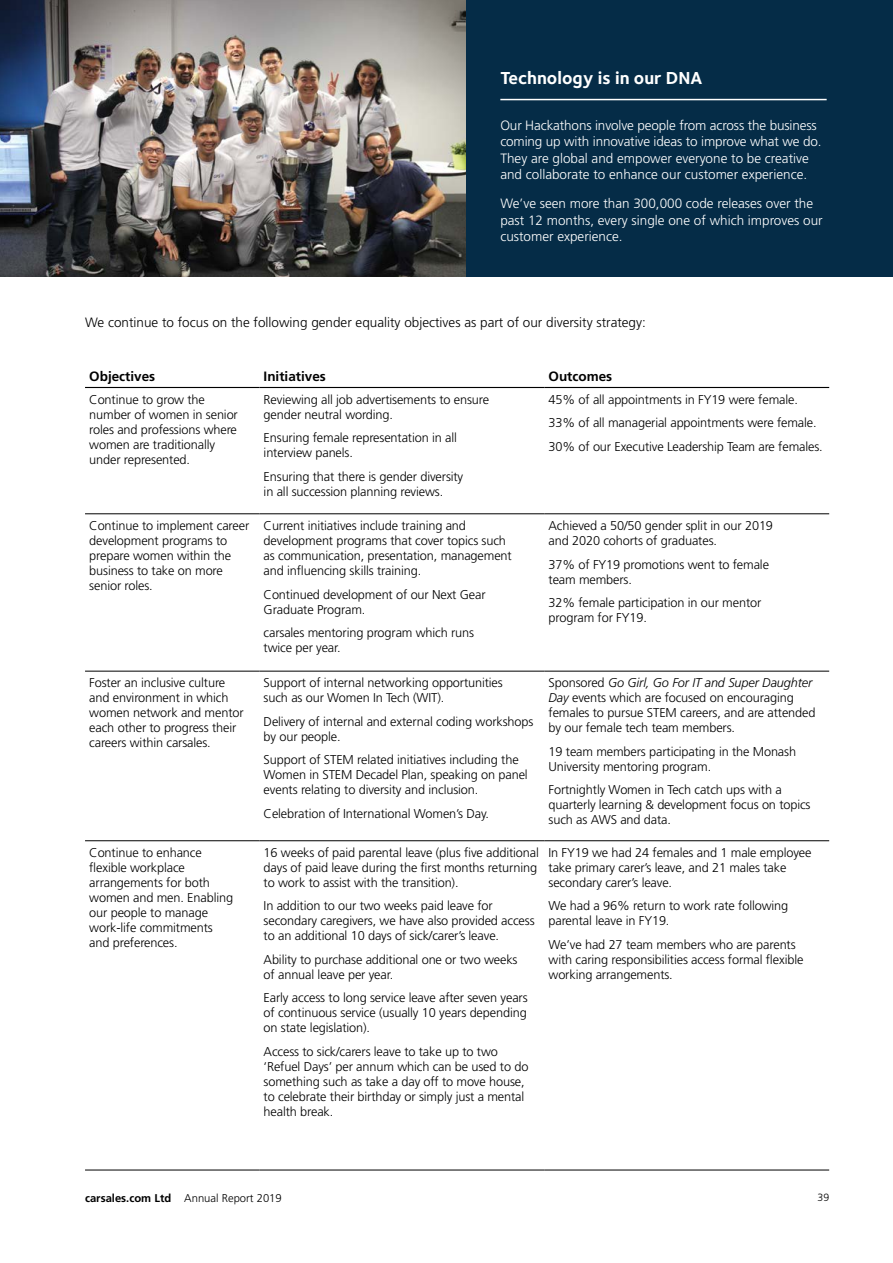
<style>
.page{position:relative;width:893px;height:1263px;background:#fff}
.page>*{position:absolute;margin:0;border:0;box-sizing:border-box;transform-origin:0 0}
.t1{font:700 18px "Foundry Sterling";color:#fff}
.t2{font:300 13.5px/16.5px "Frutiger";color:#fff}
.t3{font:300 13.5px "Frutiger";color:#000}
.t4{font:700 13.5px "Frutiger";color:#000}
.t5{font:300 12.75px/15px "Frutiger";letter-spacing:-.01em;color:#000}
.t6{font:300 11.25px "Frutiger";color:#000}
.t7{font:300 10.5px "Frutiger";color:#000}
.s1{font-style:italic}
.s2{font-weight:700}
</style>
<div class="page">
<hr style="left:85px;top:513px;width:174px;height:1px;background:#000">
<hr style="left:259px;top:513px;width:285px;height:1px;background:#000">
<hr style="left:544px;top:513px;width:285px;height:1px;background:#000">
<hr style="left:85px;top:671px;width:174px;height:1px;background:#000">
<hr style="left:259px;top:671px;width:285px;height:1px;background:#000">
<hr style="left:544px;top:671px;width:285px;height:1px;background:#000">
<hr style="left:85px;top:840px;width:174px;height:1px;background:#000">
<hr style="left:259px;top:840px;width:285px;height:1px;background:#000">
<hr style="left:544px;top:840px;width:285px;height:1px;background:#000">
<hr style="left:85px;top:1170px;width:174px;height:1px;background:#000">
<hr style="left:259px;top:1170px;width:285px;height:1px;background:#000">
<hr style="left:544px;top:1170px;width:285px;height:1px;background:#000">
<hr style="left:85px;top:387px;width:174px;height:1px;background:#000">
<hr style="left:259px;top:387px;width:285px;height:1px;background:#000">
<hr style="left:544px;top:387px;width:285px;height:1px;background:#000">
<div style="left:466px;top:0;width:427px;height:276px;background:#052c47"></div>
<hr style="left:500px;top:99px;width:327px;height:1px;background:#fff">
<img style="left:0;top:0;width:466px;height:276px">
<h1 class="t1" style="left:500px;top:68px;width:203px">Technology is in our DNA</h1>
<p class="t2" style="left:500px;top:117px;width:323px">Our Hackathons involve people from across the business coming up with innovative ideas to improve what we do.<br>They are global and empower everyone to be creative and collaborate to enhance our customer experience.</p>
<p class="t2" style="left:500px;top:195px;width:324px">We’ve seen more than 300,000 code releases over the past 12 months, every single one of which improves our customer experience.</p>
<p class="t3" style="left:85px;top:315px;width:562px">We continue to focus on the following gender equality objectives as part of our diversity strategy:</p>
<p class="t4" style="left:89px;top:368px;width:68px">Objectives</p>
<p class="t4" style="left:264px;top:368px;width:64px">Initiatives</p>
<p class="t4" style="left:548px;top:368px;width:65px">Outcomes</p>
<p class="t5" style="left:89px;top:392px;width:150px">Continue to grow the number of women in senior roles and professions where women are traditionally under represented.</p>
<p class="t5" style="left:264px;top:392px;width:227px">Reviewing all job advertisements to ensure gender neutral wording.</p>
<p class="t5" style="left:549px;top:388px;width:276px;line-height:23.5px">45% of all appointments in FY19 were female.<br>33% of all managerial appointments were female.<br>30% of our Executive Leadership Team are females.</p>
<p class="t5" style="left:264px;top:430px;width:195px">Ensuring female representation in all interview panels.</p>
<p class="t5" style="left:264px;top:469px;width:201px">Ensuring that there is gender diversity in all succession planning reviews.</p>
<p class="t5" style="left:89px;top:518px;width:161px">Continue to implement career development programs to prepare women within the business to take on more senior roles.</p>
<p class="t5" style="left:264px;top:518px;width:250px">Current initiatives include training and development programs that cover topics such as communication, presentation, management and influencing skills training.</p>
<p class="t5" style="left:264px;top:587px;width:223px">Continued development of our Next Gear<br>Graduate Program.</p>
<p class="t5" style="left:264px;top:625px;width:212px">carsales mentoring program which runs twice per year.</p>
<p class="t5" style="left:89px;top:675px;width:156px">Foster an inclusive culture and environment in which women network and mentor each other to progress their careers within carsales.</p>
<p class="t5" style="left:264px;top:675px;width:241px">Support of internal networking opportunities such as our Women In Tech (WIT).</p>
<p class="t5" style="left:264px;top:714px;width:271px">Delivery of internal and external coding workshops by our people.</p>
<p class="t5" style="left:264px;top:752px;width:266px">Support of STEM related initiatives including the<br>Women in STEM Decadel Plan, speaking on panel events relating to diversity and inclusion.</p>
<p class="t5" style="left:264px;top:806px;width:227px">Celebration of International Women’s Day.</p>
<p class="t5" style="left:89px;top:845px;width:145px">Continue to enhance flexible workplace arrangements for both women and men. Enabling our people to manage work-life commitments and preferences.</p>
<p class="t5" style="left:264px;top:845px;width:277px">16 weeks of paid parental leave (plus five additional days of paid leave during the first months returning to work to assist with the transition).</p>
<p class="t5" style="left:264px;top:898px;width:272px">In addition to our two weeks paid leave for secondary caregivers, we have also provided access to an additional 10 days of sick/carer’s leave.</p>
<p class="t5" style="left:264px;top:952px;width:255px">Ability to purchase additional one or two weeks of annual leave per year.</p>
<p class="t5" style="left:264px;top:990px;width:266px;text-align:justify">Early access to long service leave after seven years of continuous service (usually 10 years depending on state legislation).</p>
<p class="t5" style="left:264px;top:1044px;width:266px">Access to sick/carers leave to take up to two ‘Refuel Days’ per annum which can be used to do something such as take a day off to move house, to celebrate their birthday or simply just a mental health break.</p>
<p class="t5" style="left:549px;top:518px;width:226px">Achieved a 50/50 gender split in our 2019 and 2020 cohorts of graduates.</p>
<p class="t5" style="left:549px;top:557px;width:222px">37% of FY19 promotions went to female team members.</p>
<p class="t5" style="left:549px;top:595px;width:214px">32% female participation in our mentor program for FY19.</p>
<p class="t5" style="left:549px;top:675px;width:269px">Sponsored <span class="s1">Go Girl, Go For IT and Super Daughter Day</span> events which are focused on encouraging females to pursue STEM careers, and are attended by our female tech team members.</p>
<p class="t5" style="left:549px;top:744px;width:249px">19 team members participating in the Monash<br>University mentoring program.</p>
<p class="t5" style="left:549px;top:782px;width:264px">Fortnightly Women in Tech catch ups with a quarterly learning &amp; development focus on topics such as AWS and data.</p>
<p class="t5" style="left:549px;top:845px;width:264px">In FY19 we had 24 females and 1 male employee take primary carer’s leave, and 21 males take secondary carer’s leave.</p>
<p class="t5" style="left:549px;top:898px;width:241px">We had a 96% return to work rate following parental leave in FY19.</p>
<p class="t5" style="left:549px;top:937px;width:256px">We’ve had 27 team members who are parents with caring responsibilities access formal flexible working arrangements.</p>
<p class="t6" style="left:85px;top:1191px;width:198px"><span class="s2">carsales.com Ltd</span> Annual Report 2019</p>
<p class="t7" style="left:817px;top:1191px;width:13px">39</p>
</div>
